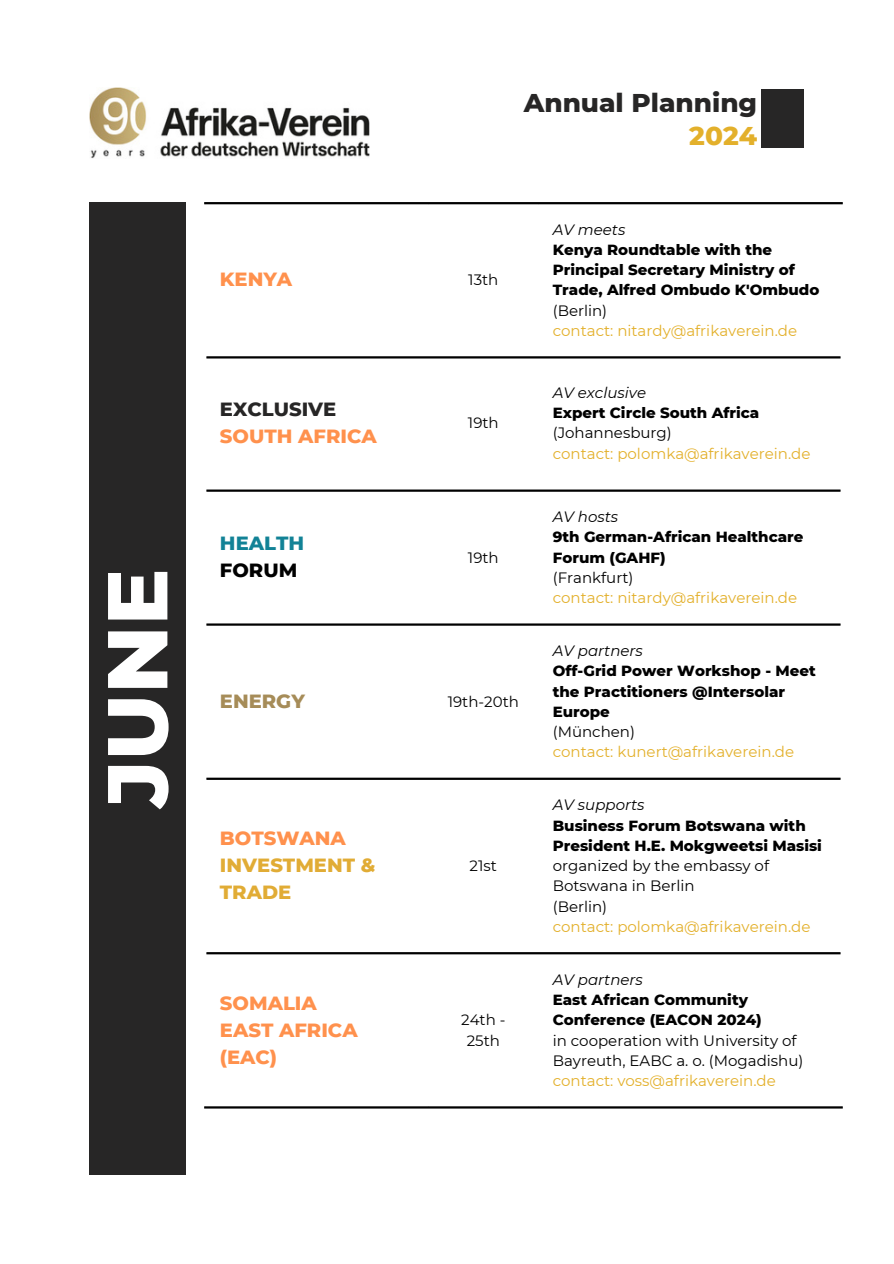
<style>
.page{position:relative;width:894px;height:1264px;background:#fff}
.page>*{position:absolute;margin:0;border:0;box-sizing:border-box;transform-origin:0 0}
.t1{font:800 84.75px "Montserrat";color:#fff}
.t2{font:800 26.25px/32.7px "Montserrat";color:#272626;text-align:right}
.t3{font:800 19.5px/27px "Montserrat";color:#ff914d}
.t4{font:800 19.5px/27px "Montserrat";color:#e1ac35}
.t5{font:800 19.5px "Montserrat";color:#272626}
.t6{font:800 19.5px "Montserrat";color:#128296}
.t7{font:800 19.5px "Montserrat";color:#a68c58}
.t8{font:800 19.5px "Montserrat";color:#000}
.t9{font:800 15px/20.2px "Montserrat";color:#000}
.t10{font:15px/20.2px "Montserrat";color:#000}
.t11{font:15px "Montserrat";color:#e3b02b}
.t12{font:italic 15px "Montserrat";color:#000}
.s1{color:#e3b02b}
.s2{color:#ff914d}
</style>
<div class="page">
<div style="left:89px;top:202px;width:97px;height:972px;background:#272626"></div>
<hr style="left:204px;top:202px;width:638px;height:2px;background:#000">
<hr style="left:206px;top:356px;width:634px;height:2px;background:#000">
<hr style="left:206px;top:489px;width:634px;height:3px;background:#000">
<hr style="left:206px;top:623px;width:634px;height:2px;background:#000">
<hr style="left:206px;top:777px;width:634px;height:3px;background:#000">
<hr style="left:206px;top:952px;width:634px;height:2px;background:#000">
<hr style="left:204px;top:1106px;width:638px;height:2px;background:#000">
<div style="left:761px;top:89px;width:43px;height:59px;background:#272626"></div>
<img style="left:89px;top:88px;width:280px;height:71px">
<p class="t1" style="left:85px;top:807px;width:241px;rotate:-90deg">JUNE</p>
<p class="t2" style="left:523px;top:86px;width:235px">Annual Planning<br><span class="s1">2024</span></p>
<p class="t3" style="left:220px;top:266px;width:74px">KENYA</p>
<p class="t10" style="left:468px;top:270px;width:32px">13th</p>
<p class="t5" style="left:220px;top:397px;width:118px">EXCLUSIVE</p>
<p class="t3" style="left:220px;top:422px;width:158px">SOUTH AFRICA</p>
<p class="t6" style="left:220px;top:531px;width:86px">HEALTH</p>
<p class="t8" style="left:220px;top:558px;width:79px">FORUM</p>
<p class="t10" style="left:468px;top:413px;width:32px">19th</p>
<p class="t10" style="left:468px;top:547px;width:32px">19th</p>
<h1 class="t12" style="left:552px;top:220px;width:74px">AV meets</h1>
<p class="t9" style="left:552px;top:239px;width:268px">Kenya Roundtable with the<br>Principal Secretary Ministry of<br>Trade, Alfred Ombudo K'Ombudo</p>
<p class="t10" style="left:552px;top:300px;width:56px">(Berlin)</p>
<p class="t11" style="left:552px;top:321px;width:246px">contact: nitardy@afrikaverein.de</p>
<p class="t12" style="left:552px;top:383px;width:95px">AV exclusive</p>
<p class="t9" style="left:552px;top:402px;width:208px">Expert Circle South Africa</p>
<p class="t10" style="left:552px;top:423px;width:121px">(Johannesburg)</p>
<p class="t11" style="left:552px;top:444px;width:259px">contact: polomka@afrikaverein.de</p>
<p class="t12" style="left:552px;top:507px;width:67px">AV hosts</p>
<p class="t9" style="left:552px;top:527px;width:252px">9th German-African Healthcare<br>Forum (GAHF)</p>
<p class="t10" style="left:552px;top:567px;width:82px">(Frankfurt)</p>
<p class="t11" style="left:552px;top:588px;width:246px">contact: nitardy@afrikaverein.de</p>
<p class="t7" style="left:220px;top:689px;width:86px">ENERGY</p>
<p class="t10" style="left:447px;top:691px;width:73px">19th-20th</p>
<p class="t4" style="left:220px;top:824px;width:157px"><span class="s2">BOTSWANA<br></span>INVESTMENT &amp;</p>
<p class="t4" style="left:220px;top:878px;width:73px">TRADE</p>
<p class="t10" style="left:469px;top:855px;width:29px">21st</p>
<p class="t3" style="left:220px;top:989px;width:98px">SOMALIA</p>
<p class="t3" style="left:220px;top:1016px;width:139px">EAST AFRICA (EAC)</p>
<p class="t10" style="left:461px;top:1009px;width:46px;text-align:center">24th -<br>25th</p>
<p class="t12" style="left:552px;top:641px;width:92px">AV partners</p>
<p class="t9" style="left:552px;top:661px;width:264px">Off-Grid Power Workshop - Meet the Practitioners @Intersolar<br>Europe</p>
<p class="t10" style="left:552px;top:721px;width:84px">(München)</p>
<p class="t11" style="left:552px;top:743px;width:243px">contact: kunert@afrikaverein.de</p>
<p class="t12" style="left:552px;top:795px;width:93px">AV supports</p>
<p class="t9" style="left:552px;top:815px;width:271px">Business Forum Botswana with<br>President H.E. Mokgweetsi Masisi</p>
<p class="t10" style="left:552px;top:855px;width:218px">organized by the embassy of<br>Botswana in Berlin</p>
<p class="t10" style="left:552px;top:896px;width:56px">(Berlin)</p>
<p class="t11" style="left:552px;top:917px;width:259px">contact: polomka@afrikaverein.de</p>
<p class="t12" style="left:552px;top:970px;width:92px">AV partners</p>
<p class="t9" style="left:552px;top:989px;width:210px">East African Community<br>Conference (EACON 2024)</p>
<p class="t10" style="left:552px;top:1030px;width:252px">in cooperation with University of<br>Bayreuth, EABC a. o. (Mogadishu) <span class="s1">contact: voss@afrikaverein.de</span></p>
</div>
